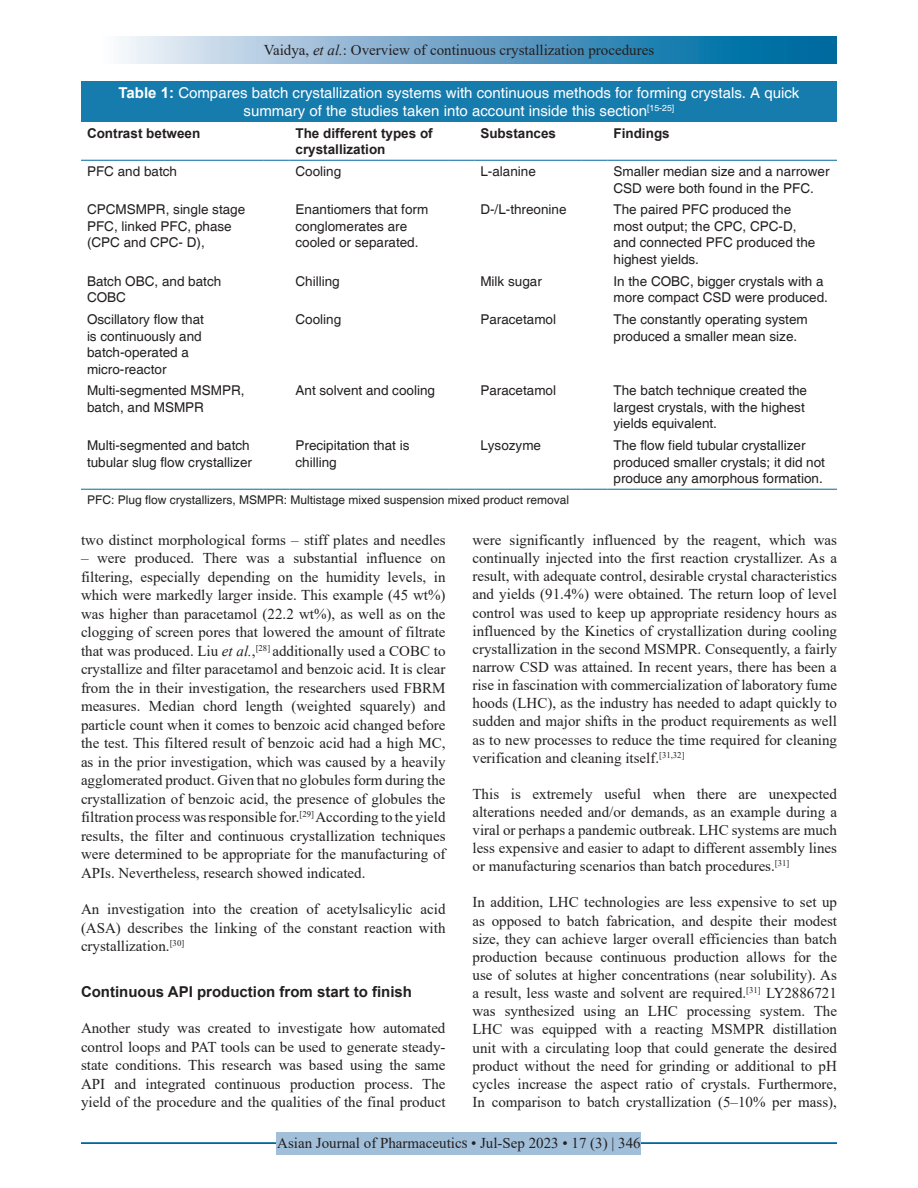
<style>
.page{position:relative;width:918px;height:1188px;background:#fff}
.page>*{position:absolute;margin:0;border:0;box-sizing:border-box;transform-origin:0 0}
.TX{font:15px/18.1px "Times New Roman";color:#231f20;text-align:justify}
.TT{font:15px/18px "Helvetica";color:#fff;text-align:center}
.RF{font:15px "Times New Roman";color:#231f20}
.t1{font:700 15px "Helvetica";color:#231f20}
.TB{font:13.5px/16.5px "Helvetica";color:#231f20}
.TBL{font:13.5px/16.5px "Helvetica";color:#231f20}
.TCH{font:700 13.5px/16.5px "Helvetica";color:#231f20}
.TFN{font:12px "Helvetica";color:#231f20}
.s1{font-style:italic}
.s2{font-weight:700}
</style>
<div class="page">
<div style="left:81px;top:37px;width:756px;height:27px;background:linear-gradient(to right,#fcf4fb,#005d99)"></div>
<hr style="left:81px;top:1142px;width:756px;height:2px;background:#00689e">
<div style="left:277px;top:1132px;width:364px;height:22px;background:#a2bfda"></div>
<div style="left:81px;top:81px;width:756px;height:41px;background:#167cae"></div>
<hr style="left:81px;top:489px;width:182px;height:1px;background:#00689e">
<svg style="left:263px;top:489px;width:27px;height:1px"></svg>
<hr style="left:290px;top:489px;width:158px;height:1px;background:#00689e">
<svg style="left:448px;top:489px;width:26px;height:1px"></svg>
<hr style="left:474px;top:489px;width:107px;height:1px;background:#00689e">
<svg style="left:581px;top:489px;width:27px;height:1px"></svg>
<hr style="left:608px;top:489px;width:229px;height:1px;background:#00689e">
<hr style="left:81px;top:160px;width:182px;height:1px;background:#00689e">
<svg style="left:263px;top:160px;width:27px;height:1px"></svg>
<hr style="left:290px;top:160px;width:158px;height:1px;background:#00689e">
<svg style="left:448px;top:160px;width:26px;height:1px"></svg>
<hr style="left:474px;top:160px;width:107px;height:1px;background:#00689e">
<svg style="left:581px;top:160px;width:27px;height:1px"></svg>
<hr style="left:608px;top:160px;width:229px;height:1px;background:#00689e">
<p class="TX" style="left:264px;top:41px;width:392px">Vaidya, <span class="s1">et al.</span>: Overview of continuous crystallization procedures</p>
<p class="TT" style="left:119px;top:84px;width:682px"><span class="s2">Table 1:</span> Compares batch crystallization systems with continuous methods for forming crystals. A quick summary of the studies taken into account inside this section<sup>[15-25]</sup></p>
<p class="TCH" style="left:87px;top:125px;width:115px">Contrast between</p>
<p class="TCH" style="left:296px;top:125px;width:139px">The different types of crystallization</p>
<p class="TCH" style="left:480px;top:125px;width:77px">Substances</p>
<p class="TCH" style="left:614px;top:125px;width:58px">Findings</p>
<p class="TB" style="left:87px;top:164px;width:92px">PFC and batch</p>
<p class="TB" style="left:296px;top:164px;width:47px">Cooling</p>
<p class="TB" style="left:480px;top:164px;width:57px">L‑alanine</p>
<p class="TB" style="left:614px;top:164px;width:218px">Smaller median size and a narrower<br>CSD were both found in the PFC.</p>
<p class="TB" style="left:87px;top:202px;width:160px">CPCMSMPR, single stage<br>PFC, linked PFC, phase (CPC and CPC‑ D),</p>
<p class="TB" style="left:296px;top:202px;width:134px">Enantiomers that form conglomerates are cooled or separated.</p>
<p class="TB" style="left:480px;top:202px;width:88px">D‑/L‑threonine</p>
<p class="TB" style="left:614px;top:202px;width:203px">The paired PFC produced the most output; the CPC, CPC‑D, and connected PFC produced the highest yields.</p>
<p class="TB" style="left:87px;top:273px;width:136px">Batch OBC, and batch<br>COBC</p>
<p class="TB" style="left:296px;top:273px;width:46px">Chilling</p>
<p class="TB" style="left:480px;top:273px;width:63px">Milk sugar</p>
<p class="TB" style="left:614px;top:273px;width:216px">In the COBC, bigger crystals with a more compact CSD were produced.</p>
<p class="TB" style="left:87px;top:312px;width:119px">Oscillatory flow that is continuously and batch‑operated a micro‑reactor</p>
<p class="TB" style="left:296px;top:312px;width:47px">Cooling</p>
<p class="TB" style="left:480px;top:312px;width:77px">Paracetamol</p>
<p class="TB" style="left:614px;top:312px;width:196px">The constantly operating system produced a smaller mean size.</p>
<p class="TB" style="left:87px;top:383px;width:159px">Multi‑segmented MSMPR, batch, and MSMPR</p>
<p class="TB" style="left:296px;top:383px;width:141px">Ant solvent and cooling</p>
<p class="TB" style="left:480px;top:383px;width:77px">Paracetamol</p>
<p class="TB" style="left:614px;top:383px;width:195px">The batch technique created the largest crystals, with the highest yields equivalent.</p>
<p class="TBL" style="left:87px;top:438px;width:167px">Multi‑segmented and batch tubular slug flow crystallizer</p>
<p class="TBL" style="left:296px;top:438px;width:116px">Precipitation that is chilling</p>
<p class="TBL" style="left:480px;top:438px;width:62px">Lysozyme</p>
<p class="TBL" style="left:614px;top:438px;width:213px">The flow field tubular crystallizer produced smaller crystals; it did not produce any amorphous formation.</p>
<p class="TFN" style="left:87px;top:493px;width:484px">PFC: Plug flow crystallizers, MSMPR: Multistage mixed suspension mixed product removal</p>
<p class="TX" style="left:81px;top:530px;width:366px">two distinct morphological forms – stiff plates and needles</p>
<p class="TX" style="left:81px;top:549px;width:366px">– were produced. There was a substantial influence on filtering, especially depending on the humidity levels, in which were markedly larger inside. This example (45 wt%) was higher than paracetamol (22.2 wt%), as well as on the clogging of screen pores that lowered the amount of filtrate that was produced. Liu <span class="s1">et al.</span>,<sup>[28]</sup> additionally used a COBC to crystallize and filter paracetamol and benzoic acid. It is clear from the in their investigation, the researchers used FBRM measures. Median chord length (weighted squarely) and particle count when it comes to benzoic acid changed before the test. This filtered result of benzoic acid had a high MC, as in the prior investigation, which was caused by a heavily agglomerated product. Given that no globules form during the crystallization of benzoic acid, the presence of globules the filtration process was responsible for.<sup>[29]</sup> According to the yield results, the filter and continuous crystallization techniques were determined to be appropriate for the manufacturing of APIs. Nevertheless, research showed indicated.</p>
<p class="TX" style="left:81px;top:899px;width:366px">An investigation into the creation of acetylsalicylic acid (ASA) describes the linking of the constant reaction with crystallization.<sup>[30]</sup></p>
<h2 class="t1" style="left:81px;top:981px;width:333px">Continuous API production from start to finish</h2>
<p class="TX" style="left:81px;top:1018px;width:366px">Another study was created to investigate how automated control loops and PAT tools can be used to generate steady&shy;state conditions. This research was based using the same API and integrated continuous production process. The yield of the procedure and the qualities of the final product</p>
<p class="TX" style="left:472px;top:530px;width:366px">were significantly influenced by the reagent, which was continually injected into the first reaction crystallizer. As a result, with adequate control, desirable crystal characteristics and yields (91.4%) were obtained. The return loop of level control was used to keep up appropriate residency hours as influenced by the Kinetics of crystallization during cooling crystallization in the second MSMPR. Consequently, a fairly narrow CSD was attained. In recent years, there has been a rise in fascination with commercialization of laboratory fume hoods (LHC), as the industry has needed to adapt quickly to sudden and major shifts in the product requirements as well as to new processes to reduce the time required for cleaning verification and cleaning itself.<sup>[31,32]</sup></p>
<p class="TX" style="left:472px;top:784px;width:366px">This is extremely useful when there are unexpected alterations needed and/or demands, as an example during a viral or perhaps a pandemic outbreak. LHC systems are much less expensive and easier to adapt to different assembly lines or manufacturing scenarios than batch procedures.<sup>[31]</sup></p>
<p class="TX" style="left:472px;top:893px;width:366px">In addition, LHC technologies are less expensive to set up as opposed to batch fabrication, and despite their modest size, they can achieve larger overall efficiencies than batch production because continuous production allows for the use of solutes at higher concentrations (near solubility). As a result, less waste and solvent are required.<sup>[31]</sup> LY2886721 was synthesized using an LHC processing system. The LHC was equipped with a reacting MSMPR distillation unit with a circulating loop that could generate the desired product without the need for grinding or additional to pH cycles increase the aspect ratio of crystals. Furthermore, In comparison to batch crystallization (5–10% per mass),</p>
<p class="RF" style="left:277px;top:1133px;width:365px">Asian Journal of Pharmaceutics • Jul-Sep 2023 • 17 (3) | 346</p>
</div>
